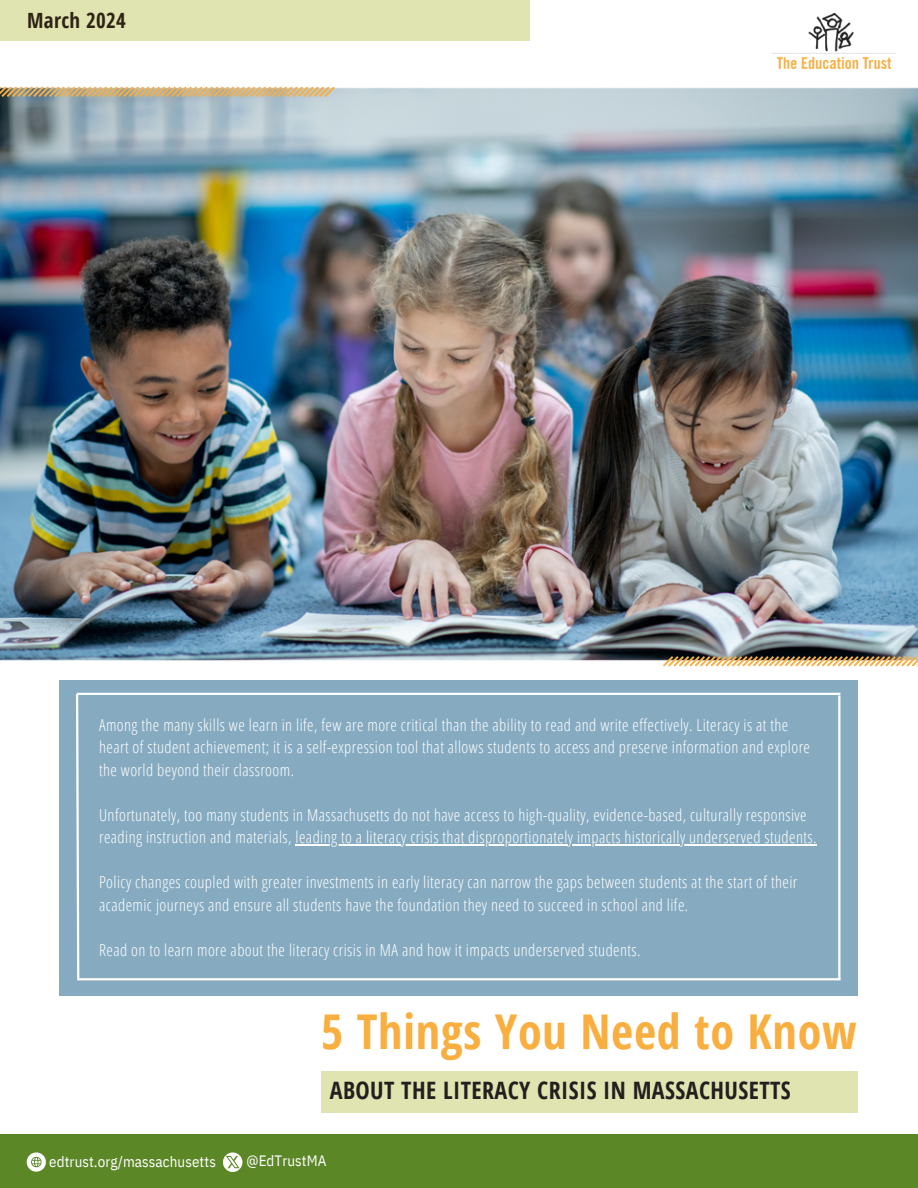
<style>
.page{position:relative;width:918px;height:1188px;background:#fff}
.page>*{position:absolute;margin:0;border:0;box-sizing:border-box;transform-origin:0 0}
.t1{font:700 48px "Open Sans Condensed";letter-spacing:.015em;color:#f9ae40}
.t2{font:700 24px "Open Sans Condensed";letter-spacing:.015em;color:#221f1f}
.t3{font:700 21px "Open Sans Condensed";letter-spacing:.015em;color:#2f2316}
.t4{font:300 16.5px/22.5px "Open Sans Condensed";letter-spacing:.025em;color:#fff}
.t5{font:16.5px "IBM Plex Sans Cond";letter-spacing:-.005em;color:#fff}
.t6{font:15px "IBM Plex Sans Cond";letter-spacing:.005em;color:#fff}
</style>
<div class="page">
<img style="left:0;top:86px;width:918px;height:622px">
<img style="left:773px;top:14px;width:123px;height:55px">
<div style="left:0;top:0;width:530px;height:41px;background:#e0e4b0"></div>
<div style="left:322px;top:1071px;width:536px;height:41px;background:#e0e4b0"></div>
<div style="left:60px;top:680px;width:798px;height:316px;background:#86abc1"></div>
<hr style="left:296px;top:844px;width:521px;height:2px;background:#fff">
<svg style="left:663px;top:656px;width:255px;height:11px"></svg>
<svg style="left:0;top:87px;width:335px;height:10px;background:#ccb284"></svg>
<hr style="left:77px;top:693px;width:763px;height:2px;background:#fff">
<hr style="left:77px;top:978px;width:763px;height:2px;background:#fff">
<svg style="left:76px;top:692px;width:5px;height:288px"></svg>
<hr style="left:838px;top:696px;width:2px;height:284px;background:#fff">
<div style="left:0;top:1134px;width:918px;height:54px;background:#5c8727"></div>
<svg style="left:27px;top:1152px;width:19px;height:20px"></svg>
<svg style="left:223px;top:1152px;width:19px;height:20px"></svg>
<svg style="left:226px;top:1156px;width:13px;height:12px"></svg>
<p class="t3" style="left:27px;top:5px;width:100px">March 2024</p>
<p class="t4" style="left:99px;top:713px;width:712px">Among the many skills we learn in life, few are more critical than the ability to read and write effectively. Literacy is at the heart of student achievement; it is a self-expression tool that allows students to access and preserve information and explore the world beyond their classroom.</p>
<p class="t4" style="left:99px;top:803px;width:719px">Unfortunately, too many students in Massachusetts do not have access to high-quality, evidence-based, culturally responsive reading instruction and materials, leading to a literacy crisis that disproportionately impacts historically underserved students.</p>
<p class="t4" style="left:99px;top:871px;width:700px">Policy changes coupled with greater investments in early literacy can narrow the gaps between students at the start of their academic journeys and ensure all students have the foundation they need to succeed in school and life.</p>
<h1 class="t4" style="left:99px;top:938px;width:543px">Read on to learn more about the literacy crisis in MA and how it impacts underserved students.</h1>
<p class="t1" style="left:321px;top:998px;width:537px">5 Things You Need to Know</p>
<p class="t2" style="left:330px;top:1074px;width:463px">ABOUT THE LITERACY CRISIS IN MASSACHUSETTS</p>
<h2 class="t5" style="left:270px;top:1148px;width:88px">@EdTrustMA</h2>
<p class="t5" style="left:53px;top:1150px;width:180px">edtrust.org/massachusetts</p>
<p class="t6" style="left:247px;top:1150px;width:81px">@EdTrustMA</p>
<p class="t6" style="left:49px;top:1151px;width:168px">edtrust.org/massachusetts</p>
</div>
